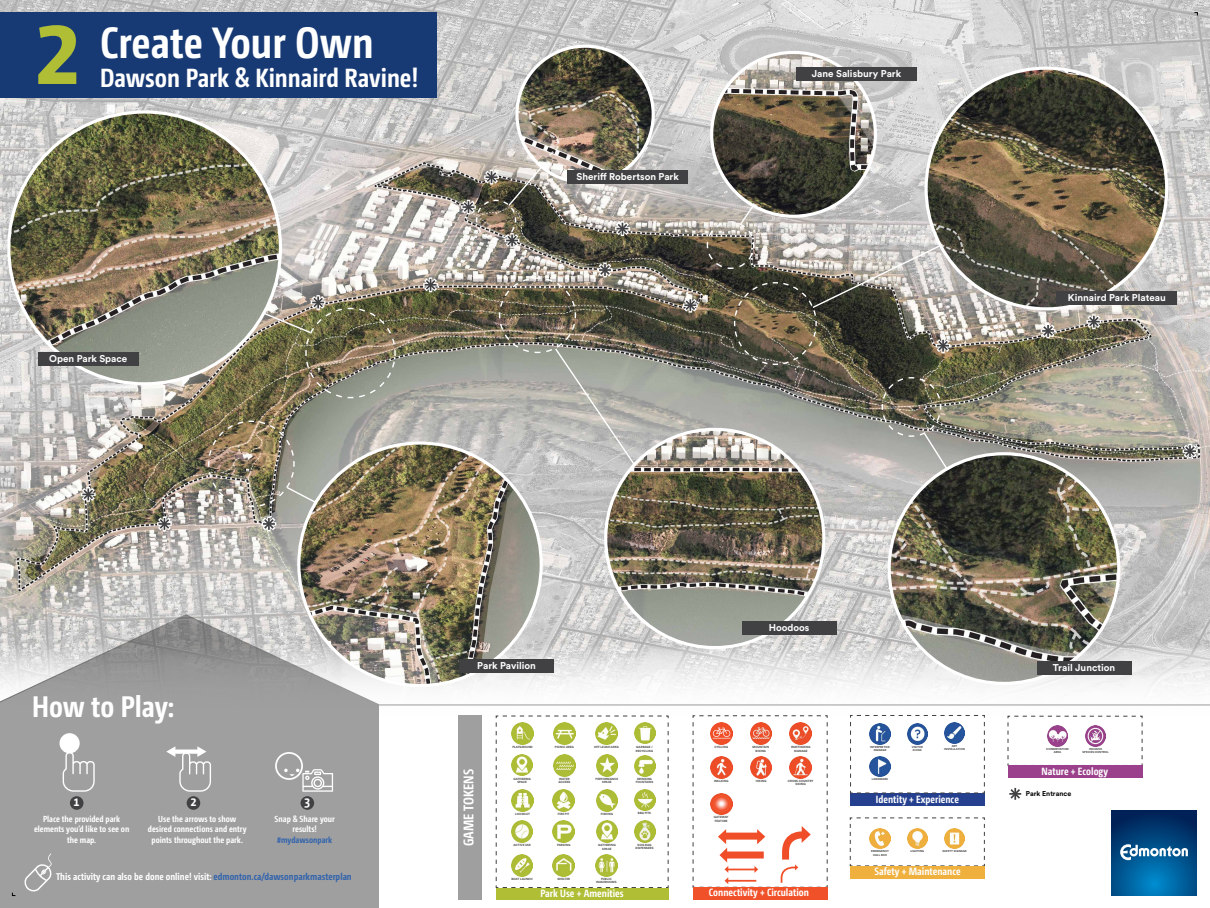
<style>
.page{position:relative;width:1210px;height:908px;background:#fff}
.page>*{position:absolute;margin:0;border:0;box-sizing:border-box;transform-origin:0 0}
.t1{font:700 105px "Camingo Dos Cd";color:#b0be36}
.t2{font:700 43.75px "Camingo Dos Cd";color:#fff}
.t3{font:700 29.75px "Camingo Dos Cd";letter-spacing:-.005em;color:#fff}
.t4{font:700 26.25px "Camingo Dos Cd";color:#fff}
.t5{font:700 14px "Camingo Dos Cd";color:#fff}
.t6{font:700 13.65px "Camingo Dos Cd";color:#fff}
.t7{font:700 10.5px "Camingo Dos Cd";color:#fff}
.t8{font:700 9.8px "Circular Std";color:#fff}
.t9{font:700 9.8px "Camingo Dos Cd";color:#fff}
.t10{font:700 8.75px/10.5px "Camingo Dos Cd";color:#fff;text-align:center}
.t11{font:700 8.75px "Camingo Dos Cd";color:#3264ac}
.t12{font:700 7px "Circular Std";color:#000}
.t13{font:700 3.01px/3.6px "Circular Std";color:#414042;text-align:center}
.t14{font:700 2.83px/3.4px "Circular Std";color:#414042;text-align:center}
.s1{color:#3264ac}
</style>
<div class="page">
<img style="left:0;top:0;width:1210px;height:613px">
<img style="left:9px;top:112px;width:271px;height:271px;border-radius:136px">
<img style="left:926px;top:68px;width:240px;height:241px;border-radius:120px">
<img style="left:711px;top:52px;width:164px;height:164px;border-radius:82px">
<img style="left:207px;top:420px;width:110px;height:87px">
<img style="left:881px;top:376px;width:67px;height:94px">
<img style="left:517px;top:46px;width:136px;height:136px;border-radius:68px">
<div style="left:567px;top:170px;width:121px;height:14px;background:#414042"></div>
<div style="left:796px;top:67px;width:121px;height:13px;background:#414042"></div>
<div style="left:1056px;top:291px;width:121px;height:13px;background:#414042"></div>
<div style="left:38px;top:352px;width:101px;height:14px;background:#414042"></div>
<div style="left:0;top:13px;width:437px;height:85px;background:#183a74"></div>
<img style="left:889px;top:453px;width:229px;height:230px;border-radius:115px">
<img style="left:606px;top:429px;width:218px;height:218px;border-radius:109px">
<img style="left:299px;top:443px;width:242px;height:242px;border-radius:121px">
<div style="left:693px;top:887px;width:134px;height:12px;background:#f05128"></div>
<svg style="left:496px;top:715px;width:173px;height:173px"></svg>
<div style="left:850px;top:792px;width:134px;height:12px;background:#25408f"></div>
<svg style="left:850px;top:715px;width:135px;height:78px"></svg>
<div style="left:496px;top:887px;width:172px;height:12px;background:#b0be36"></div>
<svg style="left:850px;top:817px;width:135px;height:49px"></svg>
<svg style="left:1007px;top:715px;width:136px;height:51px"></svg>
<svg style="left:0;top:613px;width:1210px;height:93px"></svg>
<svg style="left:1112px;top:810px;width:84px;height:85px"></svg>
<svg style="left:1120px;top:844px;width:68px;height:15px"></svg>
<div style="left:850px;top:865px;width:134px;height:12px;background:#efb03e"></div>
<div style="left:1008px;top:765px;width:134px;height:12px;background:#9b418b"></div>
<div style="left:458px;top:715px;width:23px;height:184px;background:#a09fa0"></div>
<svg style="left:0;top:615px;width:379px;height:292px;fill:#a09fa0"></svg>
<div style="left:59px;top:733px;width:21px;height:20px;background:#fff;border-radius:50%"></div>
<svg style="left:63px;top:751px;width:32px;height:40px"></svg>
<div style="left:70px;top:796px;width:13px;height:13px;background:#414042;border-radius:50%"></div>
<svg style="left:166px;top:746px;width:45px;height:45px"></svg>
<div style="left:187px;top:796px;width:13px;height:13px;background:#414042;border-radius:50%"></div>
<div style="left:275px;top:751px;width:28px;height:28px;border:2px solid #fff;border-radius:50%"></div>
<div style="left:300px;top:796px;width:14px;height:13px;background:#414042;border-radius:50%"></div>
<svg style="left:284px;top:768px;width:49px;height:23px"></svg>
<svg style="left:693px;top:715px;width:135px;height:172px"></svg>
<svg style="left:25px;top:853px;width:27px;height:38px"></svg>
<img style="left:512px;top:722px;width:21px;height:22px">
<img style="left:554px;top:722px;width:21px;height:22px">
<img style="left:596px;top:722px;width:21px;height:22px">
<img style="left:596px;top:854px;width:21px;height:21px">
<img style="left:554px;top:754px;width:21px;height:22px">
<img style="left:511px;top:854px;width:22px;height:21px">
<img style="left:596px;top:789px;width:22px;height:21px">
<img style="left:512px;top:789px;width:21px;height:21px">
<img style="left:553px;top:789px;width:21px;height:21px">
<img style="left:553px;top:854px;width:21px;height:21px">
<img style="left:596px;top:754px;width:22px;height:22px">
<img style="left:511px;top:820px;width:22px;height:22px">
<img style="left:553px;top:820px;width:21px;height:22px">
<img style="left:596px;top:820px;width:22px;height:22px">
<img style="left:710px;top:722px;width:22px;height:22px">
<img style="left:750px;top:722px;width:21px;height:22px">
<img style="left:790px;top:722px;width:21px;height:22px">
<img style="left:710px;top:756px;width:22px;height:21px">
<img style="left:750px;top:756px;width:22px;height:21px">
<img style="left:710px;top:792px;width:22px;height:22px">
<img style="left:790px;top:756px;width:21px;height:21px">
<img style="left:870px;top:723px;width:20px;height:20px">
<img style="left:907px;top:723px;width:20px;height:20px">
<img style="left:944px;top:722px;width:20px;height:21px">
<img style="left:870px;top:756px;width:20px;height:20px">
<img style="left:870px;top:828px;width:20px;height:20px">
<img style="left:907px;top:828px;width:20px;height:20px">
<img style="left:944px;top:828px;width:20px;height:20px">
<img style="left:1047px;top:725px;width:20px;height:21px">
<img style="left:1085px;top:725px;width:21px;height:21px">
<img style="left:634px;top:722px;width:21px;height:21px">
<img style="left:634px;top:754px;width:21px;height:21px">
<img style="left:634px;top:789px;width:21px;height:21px">
<img style="left:634px;top:820px;width:21px;height:21px">
<svg style="left:1194px;top:12px;width:3px;height:4px"></svg>
<svg style="left:12px;top:892px;width:4px;height:3px"></svg>
<svg style="left:78px;top:484px;width:20px;height:20px"></svg>
<svg style="left:154px;top:514px;width:20px;height:19px"></svg>
<svg style="left:259px;top:514px;width:20px;height:19px"></svg>
<img style="left:261px;top:292px;width:135px;height:107px">
<svg style="left:420px;top:275px;width:20px;height:20px"></svg>
<img style="left:458px;top:161px;width:89px;height:89px">
<svg style="left:498px;top:260px;width:138px;height:205px"></svg>
<svg style="left:612px;top:218px;width:20px;height:20px"></svg>
<svg style="left:680px;top:295px;width:20px;height:20px"></svg>
<svg style="left:706px;top:202px;width:247px;height:163px"></svg>
<svg style="left:1038px;top:321px;width:20px;height:20px"></svg>
<svg style="left:1084px;top:311px;width:19px;height:20px"></svg>
<svg style="left:1180px;top:441px;width:20px;height:20px"></svg>
<svg style="left:1009px;top:787px;width:13px;height:13px"></svg>
<h1 class="t1" style="left:34px;top:-16px;width:49px">2</h1>
<h2 class="t2" style="left:100px;top:16px;width:275px">Create Your Own</h2>
<h3 class="t4" style="left:100px;top:62px;width:320px">Dawson Park &amp; Kinnaird Ravine!</h3>
<h3 class="t8" style="left:49px;top:352px;width:80px">Open Park Space</h3>
<h3 class="t8" style="left:576px;top:170px;width:104px">Sheriff Robertson Park</h3>
<h3 class="t8" style="left:812px;top:67px;width:91px">Jane Salisbury Park</h3>
<h3 class="t8" style="left:1068px;top:291px;width:99px">Kinnaird Park Plateau</h3>
<h3 class="t8" style="left:769px;top:621px;width:42px">Hoodoos</h3>
<h3 class="t8" style="left:477px;top:658px;width:60px">Park Pavilion</h3>
<h3 class="t8" style="left:1052px;top:661px;width:64px">Trail Junction</h3>
<h3 class="t3" style="left:32px;top:688px;width:143px">How to Play:</h3>
<h3 class="t6" style="left:74px;top:793px;width:8px">1</h3>
<h3 class="t10" style="left:34px;top:813px;width:97px">Place the provided park elements you’d like to see on the map.</h3>
<h3 class="t6" style="left:190px;top:793px;width:8px">2</h3>
<h3 class="t10" style="left:148px;top:813px;width:100px">Use the arrows to show desired connections and entry points throughout the park.</h3>
<h3 class="t6" style="left:304px;top:793px;width:8px">3</h3>
<h3 class="t10" style="left:275px;top:813px;width:62px">Snap &amp; Share your results!</h3>
<h3 class="t11" style="left:277px;top:834px;width:56px">#mydawsonpark</h3>
<h3 class="t5" style="left:460px;top:845px;width:78px;rotate:-90deg">GAME TOKENS</h3>
<p class="t13" style="left:512px;top:745px;width:22px">PLAYGROUND</p>
<p class="t13" style="left:555px;top:745px;width:21px">PICNIC AREA</p>
<p class="t13" style="left:594px;top:745px;width:26px">OFF LEASH AREA</p>
<p class="t13" style="left:513px;top:776px;width:19px">GATHERING<br>SPACE</p>
<p class="t13" style="left:558px;top:776px;width:13px;text-align:left">WATER<br>ACCESS</p>
<p class="t13" style="left:595px;top:776px;width:24px">PERFORMANCE<br>SPACE</p>
<p class="t13" style="left:515px;top:811px;width:16px">LOOKOUT</p>
<p class="t13" style="left:558px;top:811px;width:13px">FIRE PIT</p>
<p class="t13" style="left:601px;top:811px;width:14px">FISHING</p>
<p class="t13" style="left:513px;top:842px;width:19px">ACTIVE USE</p>
<p class="t13" style="left:557px;top:842px;width:15px">PARKING</p>
<p class="t13" style="left:598px;top:842px;width:19px">GATHERING<br>SPACE</p>
<p class="t13" style="left:636px;top:745px;width:19px;text-align:left">GARBAGE /<br>RECYCLING</p>
<p class="t13" style="left:636px;top:776px;width:19px">DRINKING<br>FOUNTAINS</p>
<p class="t13" style="left:638px;top:811px;width:15px">BBQ PITS</p>
<p class="t13" style="left:635px;top:842px;width:19px">DOG BAG<br>DISPENSERS</p>
<p class="t13" style="left:714px;top:745px;width:15px">CYCLING</p>
<p class="t13" style="left:752px;top:745px;width:18px">MOUNTAIN<br>BIKING</p>
<p class="t13" style="left:791px;top:745px;width:21px">WAYFINDING<br>SIGNAGE</p>
<p class="t13" style="left:714px;top:778px;width:16px">WALKING</p>
<p class="t13" style="left:756px;top:778px;width:12px">HIKING</p>
<p class="t13" style="left:714px;top:815px;width:16px;text-align:left">GATEWAY<br>FEATURE</p>
<p class="t13" style="left:788px;top:778px;width:27px">CROSS COUNTRY<br>SKIING</p>
<p class="t14" style="left:870px;top:744px;width:21px">INTERPRETIVE<br>SIGNAGE</p>
<p class="t14" style="left:911px;top:744px;width:13px">VISITOR<br>KIOSK</p>
<p class="t14" style="left:944px;top:743px;width:22px">ART<br>INSTALLATION</p>
<p class="t14" style="left:872px;top:777px;width:18px">LANDMARK</p>
<h3 class="t7" style="left:876px;top:792px;width:84px">Identity + Experience</h3>
<p class="t14" style="left:871px;top:849px;width:19px">EMERGENCY<br>CALL BOX</p>
<p class="t14" style="left:910px;top:849px;width:15px">LIGHTING</p>
<p class="t14" style="left:942px;top:849px;width:26px">SAFETY SIGNAGE</p>
<p class="t14" style="left:1046px;top:746px;width:24px">CONSERVATION<br>AREA</p>
<p class="t14" style="left:1082px;top:746px;width:28px">INVASIVE<br>SPECIES CONTROL</p>
<h3 class="t7" style="left:1041px;top:764px;width:68px">Nature + Ecology</h3>
<h3 class="t12" style="left:1026px;top:788px;width:47px">Park Entrance</h3>
<h3 class="t9" style="left:56px;top:869px;width:297px">This activity can also be done online! visit: <span class="s1">edmonton.ca/dawsonparkmasterplan</span></h3>
<p class="t13" style="left:511px;top:876px;width:23px">BOAT LAUNCH</p>
<p class="t13" style="left:557px;top:876px;width:14px">SHELTER</p>
<p class="t13" style="left:596px;top:876px;width:22px">PUBLIC<br>WASHROOMS</p>
<h3 class="t7" style="left:874px;top:864px;width:88px">Safety + Maintenance</h3>
<h3 class="t7" style="left:540px;top:886px;width:85px">Park Use + Amenities</h3>
<h3 class="t7" style="left:709px;top:886px;width:101px">Connectivity + Circulation</h3>
</div>
